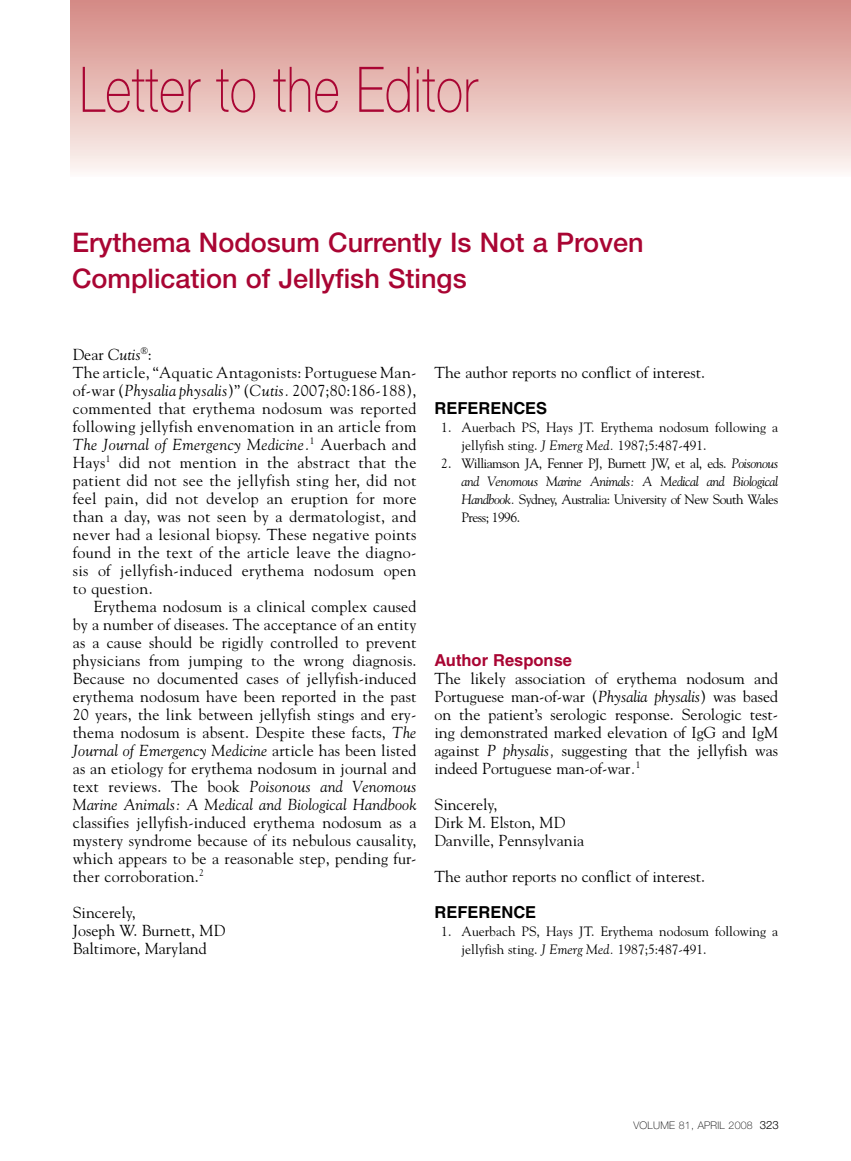
<style>
.page{position:relative;width:851px;height:1161px;background:#fff}
.page>*{position:absolute;margin:0;border:0;box-sizing:border-box;transform-origin:0 0}
.t1{font:100 63px "Helvetica Neue";letter-spacing:.01em;color:#a90533;scale:.8 1}
.t2{font:500 27px/36px "Helvetica Neue";color:#a90533}
.t3{font:700 16.5px "Helvetica";color:#000}
.t4{font:700 16.5px "Helvetica";color:#a90533}
.t5{font:15.9px/18px "Goudy";letter-spacing:.02em;color:#000;text-align:justify}
.t6{font:15.9px/18px "Goudy";color:#000}
.t7{font:13.5px/18px "Goudy";color:#000}
.t8{font:100 10.5px "Helvetica Neue";letter-spacing:.025em;color:#000}
.s1{font-style:italic}
.s2{font-weight:300;font-size:11.4px}
</style>
<div class="page">
<div style="left:70px;top:0;width:780px;height:176px;background:linear-gradient(to bottom,#d48781,#fcf5f1)"></div>
<h1 class="t1" style="left:80px;top:54px;width:499px">Letter to the Editor</h1>
<h2 class="t2" style="left:72px;top:224px;width:573px">Erythema Nodosum Currently Is Not a Proven<br>Complication of Jellyfish Stings</h2>
<p class="t5" style="left:73px;top:345px;width:345px;text-align:left">Dear <span class="s1">Cutis</span><sup>®</sup>:<br>The article, “Aquatic Antagonists: Portuguese Man&shy;of-war (<span class="s1">Physalia physalis</span>)” (<span class="s1">Cutis.</span> 2007;80:186-188), commented that erythema nodosum was reported following jellyfish envenomation in an article from <span class="s1">The Journal of Emergency Medicine.</span><sup>1</sup> Auerbach and Hays<sup>1</sup> did not mention in the abstract that the patient did not see the jellyfish sting her, did not feel pain, did not develop an eruption for more than a day, was not seen by a dermatologist, and never had a lesional biopsy. These negative points found in the text of the article leave the diagno&shy;sis of jellyfish-induced erythema nodosum open to question.</p>
<p class="t5" style="left:73px;top:597px;width:345px;text-indent:21px">Erythema nodosum is a clinical complex caused by a number of diseases. The acceptance of an entity as a cause should be rigidly controlled to prevent physicians from jumping to the wrong diagnosis.<br>Because no documented cases of jellyfish-induced erythema nodosum have been reported in the past 20 years, the link between jellyfish stings and ery&shy;thema nodosum is absent. Despite these facts, <span class="s1">The Journal of Emergency Medicine</span> article has been listed as an etiology for erythema nodosum in journal and text reviews. The book <span class="s1">Poisonous and Venomous Marine Animals: A Medical and Biological Handbook</span></p>
<p class="t5" style="left:73px;top:813px;width:345px">classifies jellyfish-induced erythema nodosum as a mystery syndrome because of its nebulous causality, which appears to be a reasonable step, pending fur&shy;ther corroboration.<sup>2</sup></p>
<p class="t6" style="left:73px;top:903px;width:154px">Sincerely,<br>Joseph W. Burnett, MD<br>Baltimore, Maryland</p>
<p class="t6" style="left:434px;top:363px;width:272px">The author reports no conflict of interest.</p>
<p class="t3" style="left:434px;top:398px;width:114px">REFERENCES</p>
<p class="t7" style="left:461px;top:418px;width:318px;text-indent:-20px">1. Auerbach PS, Hays JT. Erythema nodosum following a jellyfish sting. <span class="s1">J Emerg Med.</span> 1987;5:487-491.</p>
<p class="t7" style="left:461px;top:454px;width:318px;text-align:justify;text-indent:-20px">2. Williamson JA, Fenner PJ, Burnett JW, et al, eds. <span class="s1">Poisonous and Venomous Marine Animals: A Medical and Biological Handbook.</span> Sydney, Australia: University of New South Wales Press; 1996.</p>
<p class="t4" style="left:434px;top:650px;width:139px">AUTHOR RESPONSE</p>
<p class="t5" style="left:434px;top:669px;width:345px">The likely association of erythema nodosum and Portuguese man-of-war (<span class="s1">Physalia physalis</span>) was based on the patient’s serologic response. Serologic test&shy;ing demonstrated marked elevation of IgG and IgM against <span class="s1">P physalis,</span> suggesting that the jellyfish was indeed Portuguese man-of-war<span class="s1">.</span><sup>1</sup></p>
<p class="t6" style="left:434px;top:795px;width:151px">Sincerely,<br>Dirk M. Elston, MD<br>Danville, Pennsylvania</p>
<p class="t6" style="left:434px;top:867px;width:272px">The author reports no conflict of interest.</p>
<p class="t3" style="left:434px;top:902px;width:103px">REFERENCE</p>
<p class="t7" style="left:461px;top:922px;width:318px;text-indent:-20px">1. Auerbach PS, Hays JT. Erythema nodosum following a jellyfish sting. <span class="s1">J Emerg Med.</span> 1987;5:487-491.</p>
<p class="t8" style="left:633px;top:1120px;width:147px">VOLUME 81, APRIL 2008 <span class="s2">323</span></p>
</div>
